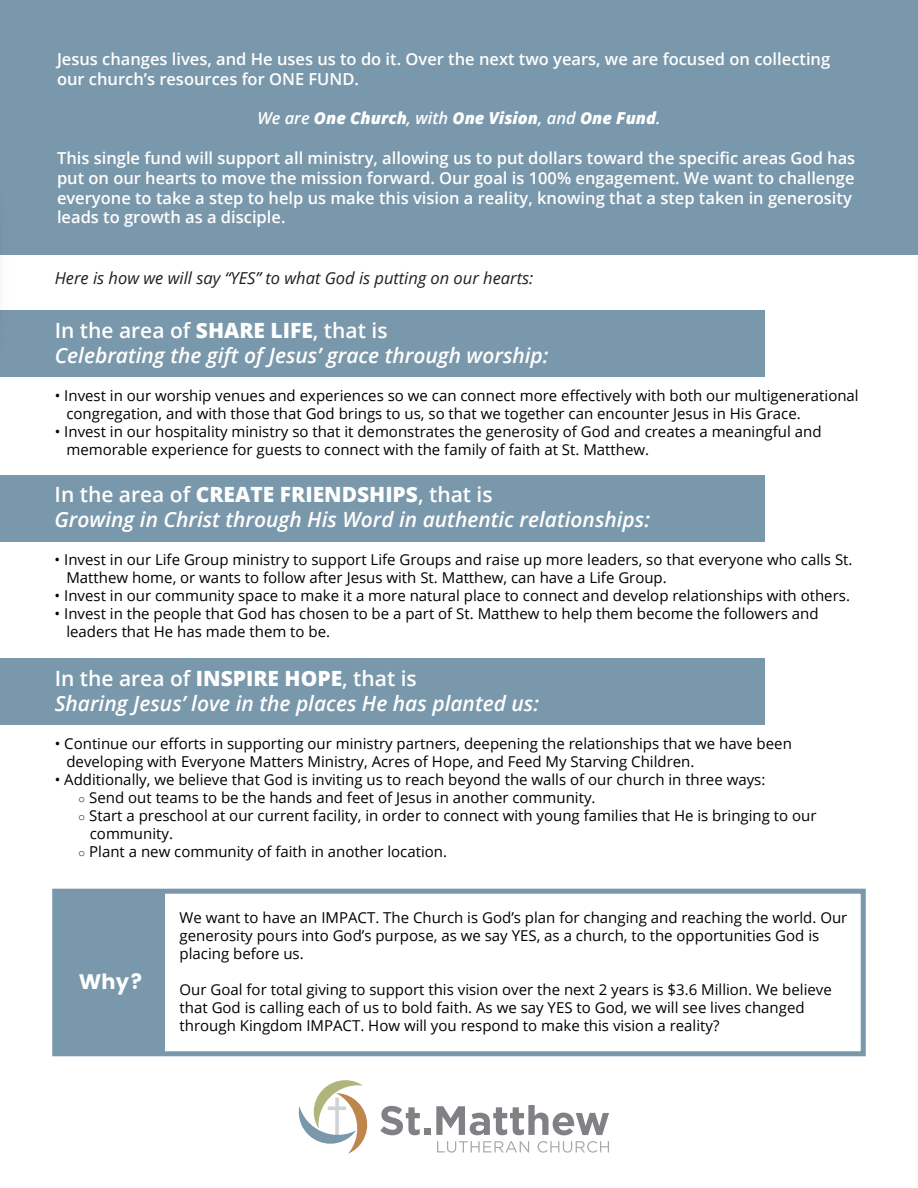
<style>
.page{position:relative;width:918px;height:1188px;background:#fff}
.page>*{position:absolute;margin:0;border:0;box-sizing:border-box;transform-origin:0 0}
.t1{font:italic 600 21px/25.2px "Open Sans";color:#fff}
.t2{font:21px "Poppins";color:#fff}
.t3{font:600 16.5px/19.8px "Open Sans";color:#fff}
.t4{font:italic 16.5px "Open Sans";color:#231f20}
.t5{font:italic 800 16.5px "Open Sans";color:#fff}
.t6{font:15px/18px "Open Sans";color:#000}
.s1{font-weight:600}
.s2{font-style:normal}
.s3{font-weight:800;font-style:normal}
.s4{font-family:"Arial";font-size:12px}
</style>
<div class="page">
<div style="left:55px;top:891px;width:110px;height:163px;background:#7a98ab"></div>
<div style="left:0;top:0;width:918px;height:254px;background:#7a98ab"></div>
<div style="left:0;top:310px;width:765px;height:67px;background:#7a98ab"></div>
<div style="left:52px;top:889px;width:814px;height:167px;border:5px solid #7a98ab"></div>
<div style="left:0;top:475px;width:765px;height:67px;background:#7a98ab"></div>
<div style="left:0;top:659px;width:765px;height:66px;background:#7a98ab"></div>
<img style="left:0;top:254px;width:15px;height:1px">
<svg style="left:298px;top:1080px;width:70px;height:74px"></svg>
<svg style="left:380px;top:1106px;width:40px;height:29px"></svg>
<div style="left:424px;top:1128px;width:7px;height:7px;background:#808184"></div>
<svg style="left:436px;top:1105px;width:173px;height:30px"></svg>
<svg style="left:437px;top:1141px;width:92px;height:12px"></svg>
<svg style="left:538px;top:1141px;width:71px;height:12px"></svg>
<p class="t3" style="left:57px;top:49px;width:775px">Jesus changes lives, and He uses us to do it. Over the next two years, we are focused on collecting our church’s resources for ONE FUND.</p>
<p class="t5" style="left:257px;top:106px;width:405px"><span class="s1">We are</span> One Church<span class="s1">, with</span> One Vision<span class="s1">, and</span> One Fund<span class="s1">.</span></p>
<p class="t3" style="left:57px;top:148px;width:800px">This single fund will support all ministry, allowing us to put dollars toward the specific areas God has put on our hearts to move the mission forward. Our goal is 100% engagement. We want to challenge everyone to take a step to help us make this vision a reality, knowing that a step taken in generosity leads to growth as a disciple.</p>
<p class="t4" style="left:55px;top:267px;width:480px">Here is how we will say “YES” to what God is putting on our hearts:</p>
<h1 class="t1" style="left:55px;top:317px;width:495px"><span class="s2">In the area of</span> <span class="s3">SHARE LIFE</span><span class="s2">, that is<br></span>Celebrating the gift of Jesus’ grace through worship:</h1>
<p class="t6" style="left:66px;top:386px;width:794px;text-indent:-12px">• Invest in our worship venues and experiences so we can connect more effectively with both our multigenerational congregation, and with those that God brings to us, so that we together can encounter Jesus in His Grace.</p>
<p class="t6" style="left:66px;top:422px;width:757px;text-indent:-12px">• Invest in our hospitality ministry so that it demonstrates the generosity of God and creates a meaningful and memorable experience for guests to connect with the family of faith at St. Matthew.</p>
<h1 class="t1" style="left:55px;top:482px;width:597px"><span class="s2">In the area of</span> <span class="s3">CREATE FRIENDSHIPS</span><span class="s2">, that is<br></span>Growing in Christ through His Word in authentic relationships:</h1>
<p class="t6" style="left:66px;top:550px;width:788px;text-indent:-12px">• Invest in our Life Group ministry to support Life Groups and raise up more leaders, so that everyone who calls St.<br>Matthew home, or wants to follow after Jesus with St. Matthew, can have a Life Group.</p>
<p class="t6" style="left:55px;top:586px;width:797px">• Invest in our community space to make it a more natural place to connect and develop relationships with others.</p>
<p class="t6" style="left:66px;top:604px;width:754px;text-indent:-12px">• Invest in the people that God has chosen to be a part of St. Matthew to help them become the followers and leaders that He has made them to be.</p>
<h1 class="t1" style="left:55px;top:665px;width:486px"><span class="s2">In the area of</span> <span class="s3">INSPIRE HOPE</span><span class="s2">, that is<br></span>Sharing Jesus’ love in the places He has planted us:</h1>
<p class="t6" style="left:66px;top:734px;width:727px;text-indent:-12px">• Continue our efforts in supporting our ministry partners, deepening the relationships that we have been developing with Everyone Matters Ministry, Acres of Hope, and Feed My Starving Children.</p>
<p class="t6" style="left:55px;top:770px;width:712px">• Additionally, we believe that God is inviting us to reach beyond the walls of our church in three ways:</p>
<p class="t6" style="left:78px;top:788px;width:519px"><span class="s4">○</span> Send out teams to be the hands and feet of Jesus in another community.</p>
<p class="t6" style="left:90px;top:806px;width:728px;text-indent:-12px"><span class="s4">○</span> Start a preschool at our current facility, in order to connect with young families that He is bringing to our community.</p>
<p class="t6" style="left:78px;top:842px;width:371px"><span class="s4">○</span> Plant a new community of faith in another location.</p>
<h1 class="t2" style="left:79px;top:970px;width:65px">Why?</h1>
<p class="t6" style="left:180px;top:909px;width:669px">We want to have an IMPACT. The Church is God’s plan for changing and reaching the world. Our generosity pours into God’s purpose, as we say YES, as a church, to the opportunities God is placing before us.</p>
<p class="t6" style="left:180px;top:981px;width:654px">Our Goal for total giving to support this vision over the next 2 years is $3.6 Million. We believe that God is calling each of us to bold faith. As we say YES to God, we will see lives changed through Kingdom IMPACT. How will you respond to make this vision a reality?</p>
</div>
